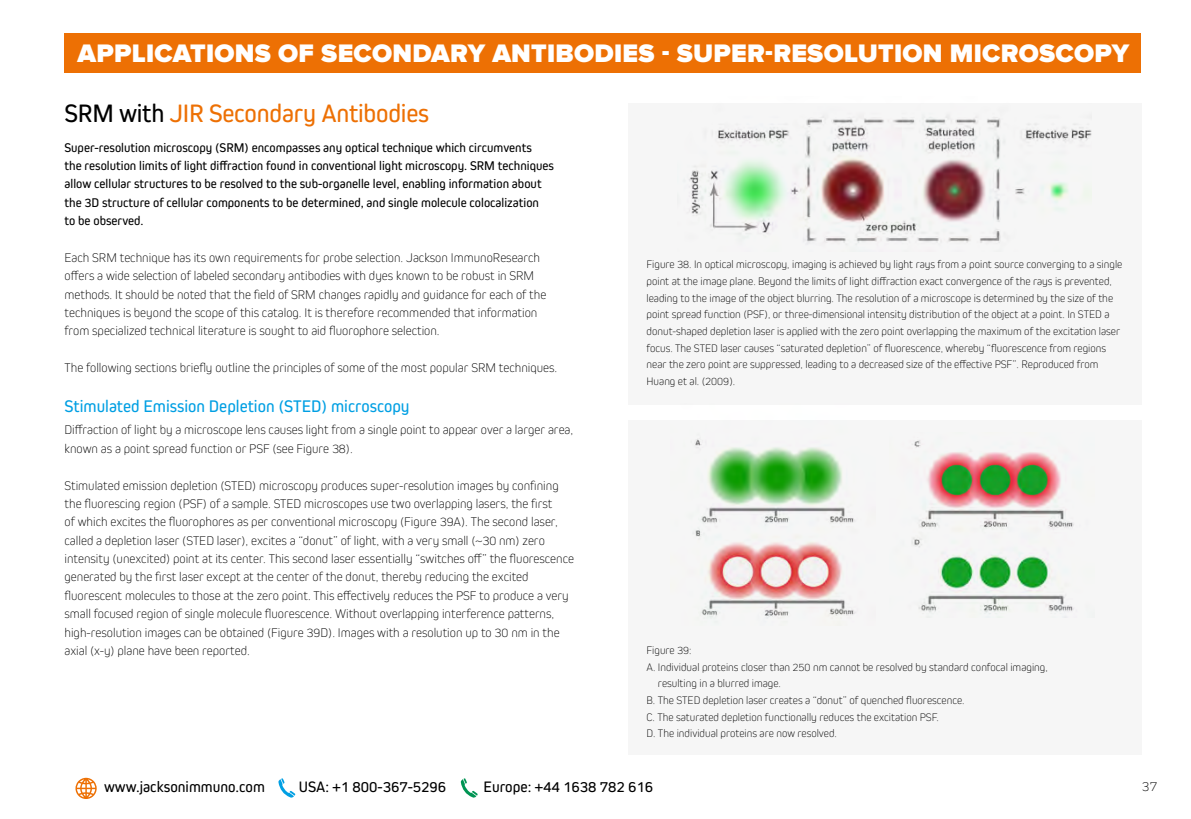
<style>
.page{position:relative;width:1191px;height:819px;background:#fff}
.page>*{position:absolute;margin:0;border:0;box-sizing:border-box;transform-origin:0 0}
.t1{font:900 26.25px "Proxima Nova";letter-spacing:.01em;color:#fff}
.t2{font:26.25px "Kiro";letter-spacing:-.01em;color:#ed7004}
.t3{font:17.5px "Kiro";color:#009fe3}
.t4{font:15.75px "Kiro";color:#000}
.t5{font:200 14px "Kiro";color:#000}
.t6{font:200 13.12px/18.4px "Kiro";color:#000}
.t7{font:13.12px/18.4px "Kiro";color:#000}
.t8{font:200 11.38px/16.6px "Kiro";color:#000}
.s1{color:#000}
</style>
<div class="page">
<svg style="left:278px;top:778px;width:17px;height:20px"></svg>
<svg style="left:75px;top:777px;width:22px;height:22px"></svg>
<svg style="left:460px;top:778px;width:18px;height:20px"></svg>
<div style="left:628px;top:103px;width:513px;height:301px;background:#f6f6f6"></div>
<div style="left:64px;top:33px;width:1077px;height:40px;background:#ed7004"></div>
<img style="left:689px;top:116px;width:402px;height:127px">
<div style="left:628px;top:420px;width:513px;height:334px;background:#f6f6f6"></div>
<img style="left:684px;top:404px;width:172px;height:214px">
<img style="left:912px;top:440px;width:162px;height:174px">
<h1 class="t1" style="left:78px;top:41px;width:1053px">APPLICATIONS OF SECONDARY ANTIBODIES - SUPER-RESOLUTION MICROSCOPY</h1>
<h1 class="t2" style="left:64px;top:98px;width:366px"><span class="s1">SRM with</span> JIR Secondary Antibodies</h1>
<p class="t7" style="left:64px;top:138px;width:491px">Super-resolution microscopy (SRM) encompasses any optical technique which circumvents<br>the resolution limits of light diffraction found in conventional light microscopy. SRM techniques allow cellular structures to be resolved to the sub-organelle level, enabling information about the 3D structure of cellular components to be determined, and single molecule colocalization<br>to be observed.</p>
<p class="t6" style="left:64px;top:248px;width:483px">Each SRM technique has its own requirements for probe selection. Jackson ImmunoResearch offers a wide selection of labeled secondary antibodies with dyes known to be robust in SRM methods. It should be noted that the field of SRM changes rapidly and guidance for each of the techniques is beyond the scope of this catalog. It is therefore recommended that information from specialized technical literature is sought to aid fluorophore selection.</p>
<p class="t6" style="left:64px;top:358px;width:494px">The following sections briefly outline the principles of some of the most popular SRM techniques.</p>
<h2 class="t3" style="left:64px;top:395px;width:347px">Stimulated Emission Depletion (STED) microscopy</h2>
<p class="t6" style="left:64px;top:420px;width:510px">Diffraction of light by a microscope lens causes light from a single point to appear over a larger area, known as a point spread function or PSF (see Figure 38).</p>
<p class="t6" style="left:64px;top:475px;width:511px">Stimulated emission depletion (STED) microscopy produces super-resolution images by confining the fluorescing region (PSF) of a sample. STED microscopes use two overlapping lasers, the first<br>of which excites the fluorophores as per conventional microscopy (Figure 39A). The second laser, called a depletion laser (STED laser), excites a “donut” of light, with a very small (~30 nm) zero intensity (unexcited) point at its center. This second laser essentially “switches off” the fluorescence generated by the first laser except at the center of the donut, thereby reducing the excited fluorescent molecules to those at the zero point. This effectively reduces the PSF to produce a very small focused region of single molecule fluorescence. Without overlapping interference patterns, high-resolution images can be obtained (Figure 39D). Images with a resolution up to 30 nm in the axial (x-y) plane have been reported.</p>
<p class="t8" style="left:646px;top:256px;width:477px">Figure 38. In optical microscopy, imaging is achieved by light rays from a point source converging to a single point at the image plane. Beyond the limits of light diffraction exact convergence of the rays is prevented, leading to the image of the object blurring. The resolution of a microscope is determined by the size of the point spread function (PSF), or three-dimensional intensity distribution of the object at a point. In STED a donut-shaped depletion laser is applied with the zero point overlapping the maximum of the excitation laser focus. The STED laser causes “saturated depletion” of fluorescence, whereby “fluorescence from regions near the zero point are suppressed, leading to a decreased size of the effective PSF”. Reproduced from Huang et al. (2009).</p>
<p class="t8" style="left:646px;top:641px;width:47px">Figure 39:</p>
<p class="t8" style="left:646px;top:658px;width:403px">A. Individual proteins closer than 250 nm cannot be resolved by standard confocal imaging,</p>
<p class="t8" style="left:658px;top:674px;width:125px">resulting in a blurred image.</p>
<p class="t8" style="left:646px;top:691px;width:319px">B. The STED depletion laser creates a “donut” of quenched fluorescence.</p>
<p class="t8" style="left:646px;top:708px;width:294px">C. The saturated depletion functionally reduces the excitation PSF.</p>
<p class="t8" style="left:646px;top:724px;width:192px">D. The individual proteins are now resolved.</p>
<p class="t4" style="left:104px;top:777px;width:162px">www.jacksonimmuno.com</p>
<p class="t4" style="left:299px;top:777px;width:149px">USA: +1 800-367-5296</p>
<p class="t4" style="left:483px;top:777px;width:171px">Europe: +44 1638 782 616</p>
<p class="t5" style="left:1141px;top:777px;width:17px">37</p>
</div>
